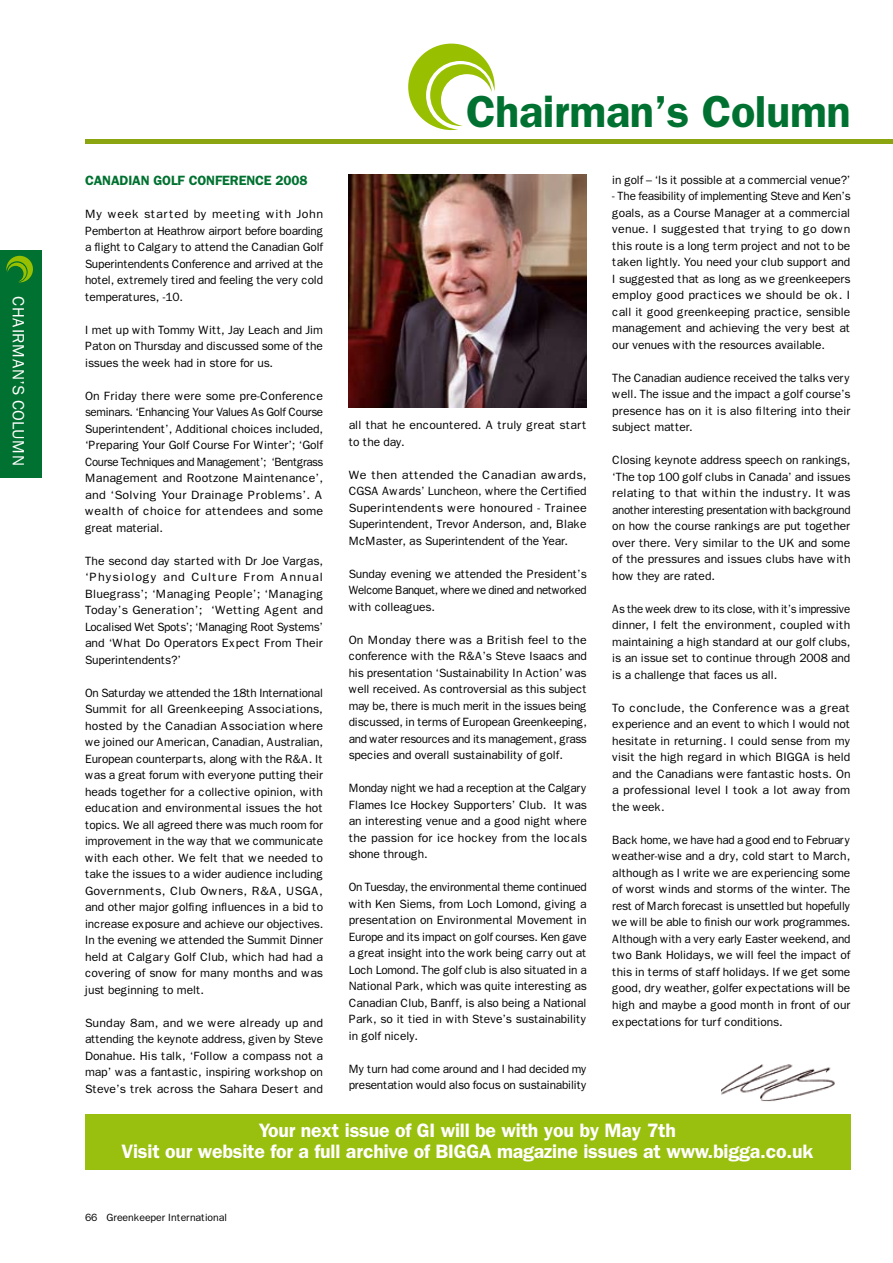
<style>
.page{position:relative;width:893px;height:1263px;background:#fff}
.page>*{position:absolute;margin:0;border:0;box-sizing:border-box;transform-origin:0 0}
.t1{font:600 45px "Franklin Gothic";letter-spacing:-.01em;color:#007130}
.t2{font:600 19.5px/21px "Franklin Gothic";letter-spacing:-.01em;color:#fff;text-align:center}
.t3{font:16.5px "Franklin Gothic";letter-spacing:-.005em;color:#fff}
.t4{font:600 13.5px "Franklin Gothic";letter-spacing:-.01em;color:#007130}
.t5{font:12px/16.5px "Franklin Gothic";letter-spacing:-.01em;color:#000;text-align:justify}
.t6{font:12px/16.5px "Franklin Gothic";letter-spacing:-.01em;color:#000;text-align:justify;scale:1.05 1}
.t7{font:12px/16.5px "Franklin Gothic";letter-spacing:-.01em;color:#000;text-align:justify;scale:1.04 1}
.t8{font:12px/16.5px "Franklin Gothic";letter-spacing:-.01em;color:#000;text-align:justify;scale:.96 1}
.t9{font:10.5px "Franklin Gothic";letter-spacing:-.01em;color:#000}
</style>
<div class="page">
<div style="left:0;top:251px;width:41px;height:227px;background:#007130"></div>
<svg style="left:6px;top:256px;width:27px;height:26px"></svg>
<img style="left:349px;top:175px;width:238px;height:232px">
<img style="left:722px;top:1064px;width:113px;height:38px">
<hr style="left:85px;top:140px;width:808px;height:4px;background:#8aa510">
<div style="left:85px;top:1114px;width:765px;height:55px;background:#99bf0f"></div>
<svg style="left:408px;top:44px;width:87px;height:86px"></svg>
<h3 class="t3" style="left:28px;top:296px;width:170px;rotate:90deg">CHAIRMAN’S COLUMN</h3>
<p class="t4" style="left:85px;top:172px;width:224px">CANADIAN GOLF CONFERENCE 2008</p>
<p class="t6" style="left:85px;top:206px;width:228px">My week started by meeting with John Pemberton at Heathrow airport before boarding a flight to Calgary to attend the Canadian Golf Superintendents Conference and arrived at the hotel, extremely tired and feeling the very cold temperatures, -10.</p>
<p class="t5" style="left:85px;top:321px;width:240px">I met up with Tommy Witt, Jay Leach and Jim Paton on Thursday and discussed some of the issues the week had in store for us.</p>
<p class="t5" style="left:85px;top:387px;width:240px">On Friday there were some pre-Conference seminars. ‘Enhancing Your Values As Golf Course Superintendent’, Additional choices included, ‘Preparing Your Golf Course For Winter’; ‘Golf Course Techniques and Management’; ‘Bentgrass Management and Rootzone Maintenance’, and ‘Solving Your Drainage Problems’. A wealth of choice for attendees and some great material.</p>
<p class="t5" style="left:85px;top:552px;width:240px">The second day started with Dr Joe Vargas, ‘Physiology and Culture From Annual Bluegrass’; ‘Managing People’; ‘Managing Today’s Generation’; ‘Wetting Agent and Localised Wet Spots’; ‘Managing Root Systems’ and ‘What Do Operators Expect From Their Superintendents?’</p>
<p class="t5" style="left:85px;top:684px;width:240px">On Saturday we attended the 18th International Summit for all Greenkeeping Associations, hosted by the Canadian Association where we joined our American, Canadian, Australian, European counterparts, along with the R&amp;A. It was a great forum with everyone putting their heads together for a collective opinion, with education and environmental issues the hot topics. We all agreed there was much room for improvement in the way that we communicate with each other. We felt that we needed to take the issues to a wider audience including Governments, Club Owners, R&amp;A, USGA, and other major golfing influences in a bid to increase exposure and achieve our objectives.<br>In the evening we attended the Summit Dinner held at Calgary Golf Club, which had had a covering of snow for many months and was just beginning to melt.</p>
<p class="t5" style="left:85px;top:1014px;width:240px">Sunday 8am, and we were already up and attending the keynote address, given by Steve Donahue. His talk, ‘Follow a compass not a map’ was a fantastic, inspiring workshop on Steve’s trek across the Sahara Desert and</p>
<h1 class="t1" style="left:466px;top:85px;width:386px">Chairman’s Column</h1>
<p class="t5" style="left:349px;top:417px;width:240px">all that he encountered. A truly great start to the day.</p>
<p class="t6" style="left:349px;top:467px;width:228px">We then attended the Canadian awards, CGSA Awards’ Luncheon, where the Certified Superintendents were honoured - Trainee Superintendent, Trevor Anderson, and, Blake McMaster, as Superintendent of the Year.</p>
<p class="t5" style="left:349px;top:566px;width:240px">Sunday evening we attended the President’s Welcome Banquet, where we dined and networked with colleagues.</p>
<p class="t5" style="left:349px;top:632px;width:240px">On Monday there was a British feel to the conference with the R&amp;A’s Steve Isaacs and his presentation ‘Sustainability In Action’ was well received. As controversial as this subject may be, there is much merit in the issues being discussed, in terms of European Greenkeeping, and water resources and its management, grass species and overall sustainability of golf.</p>
<p class="t5" style="left:349px;top:780px;width:240px">Monday night we had a reception at the Calgary Flames Ice Hockey Supporters’ Club. It was an interesting venue and a good night where the passion for ice hockey from the locals shone through.</p>
<p class="t5" style="left:349px;top:879px;width:240px">On Tuesday, the environmental theme continued with Ken Siems, from Loch Lomond, giving a presentation on Environmental Movement in Europe and its impact on golf courses. Ken gave a great insight into the work being carry out at Loch Lomond. The golf club is also situated in a National Park, which was quite interesting as Canadian Club, Banff, is also being a National Park, so it tied in with Steve’s sustainability in golf nicely.</p>
<p class="t5" style="left:349px;top:1061px;width:240px">My turn had come around and I had decided my presentation would also focus on sustainability</p>
<p class="t5" style="left:612px;top:172px;width:240px">in golf – ‘Is it possible at a commercial venue?’</p>
<p class="t5" style="left:612px;top:188px;width:240px">- The feasibility of implementing Steve and Ken’s goals, as a Course Manager at a commercial venue. I suggested that trying to go down this route is a long term project and not to be taken lightly. You need your club support and I suggested that as long as we greenkeepers employ good practices we should be ok. I call it good greenkeeping practice, sensible management and achieving the very best at our venues with the resources available.</p>
<p class="t5" style="left:612px;top:370px;width:240px">The Canadian audience received the talks very well. The issue and the impact a golf course’s presence has on it is also filtering into their subject matter.</p>
<p class="t5" style="left:612px;top:452px;width:240px">Closing keynote address speech on rankings, ‘The top 100 golf clubs in Canada’ and issues relating to that within the industry. It was another interesting presentation with background on how the course rankings are put together over there. Very similar to the UK and some of the pressures and issues clubs have with how they are rated.</p>
<p class="t8" style="left:612px;top:601px;width:250px">As the week drew to its close, with it’s impressive dinner, I felt the environment, coupled with maintaining a high standard at our golf clubs, is an issue set to continue through 2008 and is a challenge that faces us all.</p>
<p class="t7" style="left:612px;top:700px;width:231px">To conclude, the Conference was a great experience and an event to which I would not hesitate in returning. I could sense from my visit the high regard in which BIGGA is held and the Canadians were fantastic hosts. On a professional level I took a lot away from the week.</p>
<p class="t5" style="left:612px;top:832px;width:240px">Back home, we have had a good end to February weather-wise and a dry, cold start to March, although as I write we are experiencing some of worst winds and storms of the winter. The rest of March forecast is unsettled but hopefully we will be able to finish our work programmes.<br>Although with a very early Easter weekend, and two Bank Holidays, we will feel the impact of this in terms of staff holidays. If we get some good, dry weather, golfer expectations will be high and maybe a good month in front of our expectations for turf conditions.</p>
<h2 class="t2" style="left:121px;top:1120px;width:694px">Your next issue of GI will be with you by May 7th<br>Visit our website for a full archive of BIGGA magazine issues at www.bigga.co.uk</h2>
<p class="t9" style="left:85px;top:1212px;width:144px">66 Greenkeeper International</p>
</div>
